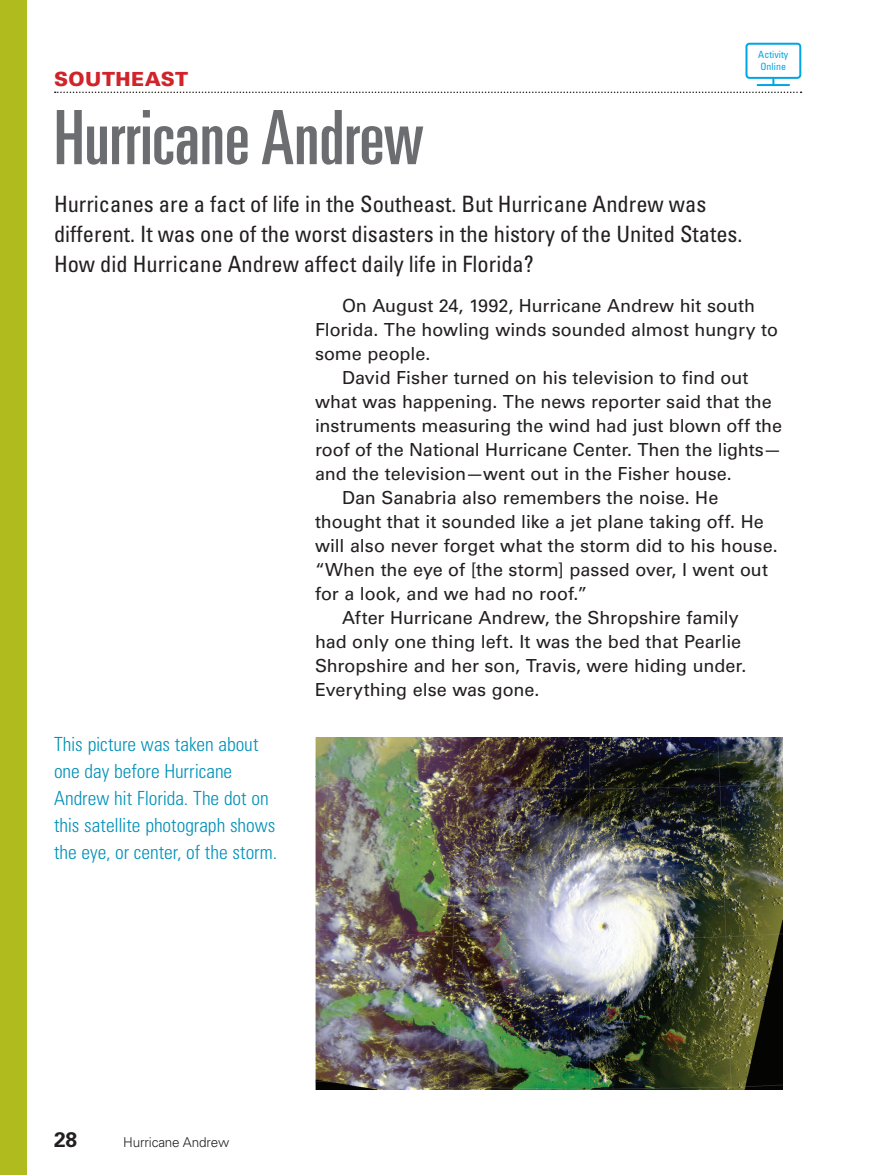
<style>
.page{position:relative;width:891px;height:1175px;background:#fff}
.page>*{position:absolute;margin:0;border:0;box-sizing:border-box;transform-origin:0 0}
.RF_AHead{font:ultra-condensed 75px "Univers LT Std";color:#6c6d70}
.RF_Intro_Paragraph{font:condensed 22.5px/30px "Univers LT Std";color:#231f20}
.t1{font:700 21px "Univers LT Std";color:#231f20}
._1F_Caption{font:300 condensed 19.5px/27px "Univers LT Std";color:#0091b9}
.RF_Top_Head_Red{font:900 19.5px "Univers LT Std";letter-spacing:.025em;color:#d1232a}
._2D_RF_Text_-_Indent{font:18px/24px "Univers LT Std";letter-spacing:-.005em;color:#231f20}
.t2{font:300 13.5px "Univers LT Std";letter-spacing:-.01em;color:#231f20}
.t3{font:condensed 9.9px/12px "Univers LT Std";color:#00a5e3}
</style>
<div class="page">
<div style="left:0;top:0;width:27px;height:1174px;background:#b0bb1d"></div>
<div style="left:746px;top:43px;width:55px;height:36px;border:2px solid #00a5e3;border-radius:3px"></div>
<svg style="left:772px;top:78px;width:2px;height:6px"></svg>
<hr style="left:758px;top:84px;width:31px;height:2px;background:#00a5e3">
<svg style="left:55px;top:92px;width:747px;height:1px"></svg>
<img style="left:315px;top:737px;width:468px;height:352px">
<p class="RF_Top_Head_Red" style="left:54px;top:67px;width:136px">SOUTHEAST</p>
<p class="RF_AHead" style="left:54px;top:95px;width:371px">Hurricane Andrew</p>
<p class="RF_Intro_Paragraph" style="left:54px;top:189px;width:690px">Hurricanes are a fact of life in the Southeast. But Hurricane Andrew was different. It was one of the worst disasters in the history of the United States.<br>How did Hurricane Andrew affect daily life in Florida?</p>
<p class="t3" style="left:758px;top:48px;width:31px">Activity<br>Online</p>
<p class="_1F_Caption" style="left:54px;top:731px;width:225px">This picture was taken about one day before Hurricane<br>Andrew hit Florida. The dot on this satellite photograph shows the eye, or center, of the storm.</p>
<p class="_2D_RF_Text_-_Indent" style="left:315px;top:294px;width:465px;text-indent:27px">On August 24, 1992, Hurricane Andrew hit south<br>Florida. The howling winds sounded almost hungry to some people.</p>
<p class="_2D_RF_Text_-_Indent" style="left:315px;top:366px;width:469px;text-indent:27px">David Fisher turned on his television to find out what was happening. The news reporter said that the instruments measuring the wind had just blown off the roof of the National Hurricane Center. Then the lights— and the television—went out in the Fisher house.</p>
<p class="_2D_RF_Text_-_Indent" style="left:315px;top:486px;width:464px;text-indent:27px">Dan Sanabria also remembers the noise. He thought that it sounded like a jet plane taking off. He will also never forget what the storm did to his house. “When the eye of [the storm] passed over, I went out for a look, and we had no roof.”</p>
<p class="_2D_RF_Text_-_Indent" style="left:315px;top:606px;width:433px;text-indent:27px">After Hurricane Andrew, the Shropshire family had only one thing left. It was the bed that Pearlie Shropshire and her son, Travis, were hiding under.<br>Everything else was gone.</p>
<p class="t1" style="left:54px;top:1127px;width:25px">28</p>
<p class="t2" style="left:123px;top:1134px;width:108px">Hurricane Andrew</p>
</div>
